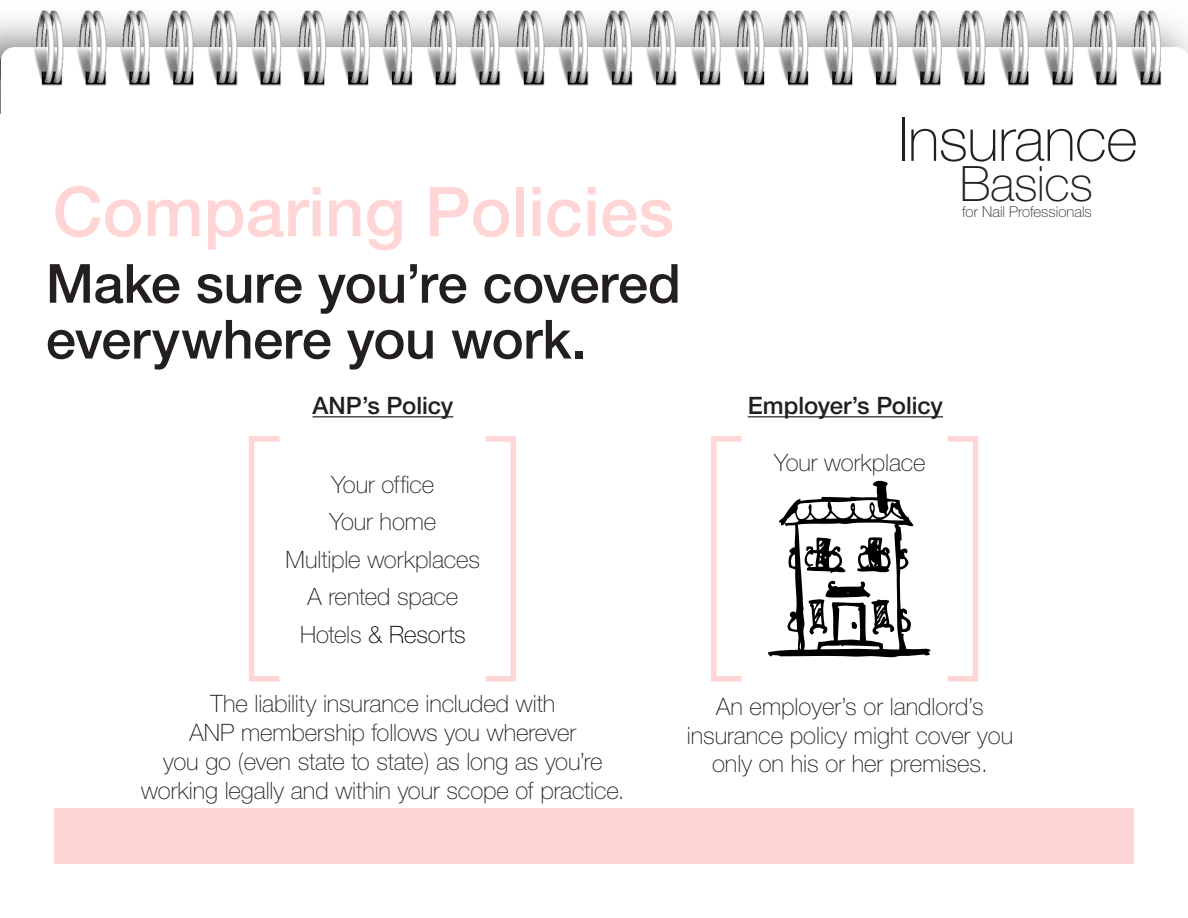
<style>
.page{position:relative;width:1188px;height:918px;background:#fff}
.page>*{position:absolute;margin:0;border:0;box-sizing:border-box;transform-origin:0 0}
.t1{font:200 270.15px "Helvetica Neue";color:#ffd5d5}
.t2{font:500 69px "Helvetica Neue";color:#ffd5d5}
.t3{font:100 60.9px "Helvetica Neue";letter-spacing:-.01em;color:#231f20}
.Paragraph_Style_1{font:500 54px/55.8px "Helvetica Neue";letter-spacing:-.005em;color:#231f20}
.t4{font:100 48.9px "Helvetica Neue";letter-spacing:-.01em;color:#231f20}
.Paragraph_Style_2{font:100 24px/28.8px "Helvetica Neue";letter-spacing:-.005em;color:#231f20;text-align:center}
.Paragraph_Style_2-2{font:500 24px "Helvetica Neue";letter-spacing:-.005em;color:#231f20}
.Paragraph_Style_2-3{font:100 24px "Helvetica Neue";letter-spacing:-.005em;color:#000}
.t5{font:100 15px "Helvetica Neue";letter-spacing:.005em;color:#231f20}
.s1{color:#231f20}
</style>
<div class="page">
<img style="left:0;top:10px;width:1188px;height:103px">
<div style="left:54px;top:809px;width:1080px;height:55px;background:#ffd5d5"></div>
<hr style="left:748px;top:416px;width:195px;height:1px;background:#231f20">
<hr style="left:313px;top:416px;width:140px;height:1px;background:#231f20">
<svg style="left:768px;top:480px;width:163px;height:178px"></svg>
<p class="t2" style="left:53px;top:171px;width:623px">Comparing Policies</p>
<p class="Paragraph_Style_1" style="left:46px;top:255px;width:637px">Make sure you’re covered everywhere you work.</p>
<p class="t3" style="left:898px;top:104px;width:241px">Insurance</p>
<p class="t4" style="left:960px;top:155px;width:135px">Basics</p>
<p class="t5" style="left:962px;top:203px;width:131px">for Nail Professionals</p>
<p class="Paragraph_Style_2-2" style="left:313px;top:392px;width:142px">ANP’s Policy</p>
<p class="Paragraph_Style_2-2" style="left:748px;top:392px;width:197px">Employer’s Policy</p>
<p class="t1" style="left:223px;top:382px;width:61px">[</p>
<p class="t1" style="left:685px;top:382px;width:61px">[</p>
<p class="Paragraph_Style_2" style="left:141px;top:690px;width:485px">The liability insurance included with<br>ANP membership follows you wherever<br>you go (even state to state) as long as you’re working legally and within your scope of practice.</p>
<p class="Paragraph_Style_2" style="left:774px;top:448px;width:153px">Your workplace</p>
<p class="Paragraph_Style_2" style="left:331px;top:470px;width:105px">Your office</p>
<p class="Paragraph_Style_2" style="left:329px;top:507px;width:108px">Your home</p>
<p class="Paragraph_Style_2" style="left:286px;top:545px;width:196px">Multiple workplaces</p>
<p class="Paragraph_Style_2" style="left:307px;top:582px;width:152px">A rented space</p>
<p class="Paragraph_Style_2-3" style="left:300px;top:621px;width:167px"><span class="s1">Hotels</span> &amp; Resorts</p>
<p class="Paragraph_Style_2" style="left:687px;top:692px;width:328px">An employer’s or landlord’s insurance policy might cover you only on his or her premises.</p>
</div>
